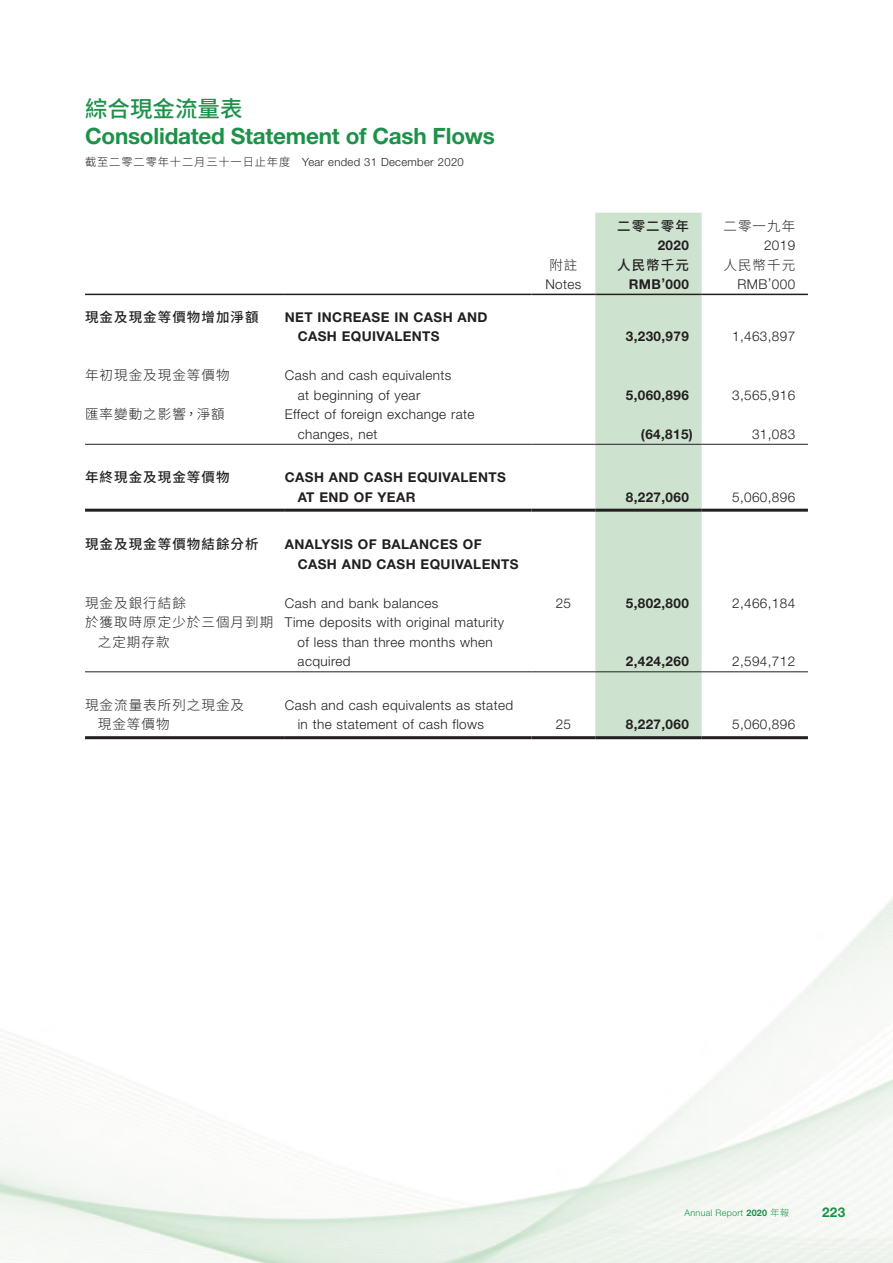
<style>
.page{position:relative;width:893px;height:1263px;background:#fff}
.page>*{position:absolute;margin:0;border:0;box-sizing:border-box;transform-origin:0 0}
.t1{font:700 22.5px "Helvetica Neue LT Std";letter-spacing:-.01em;color:#1c9149}
.t2{font:500 22.5px "Source Han Sans TC";color:#1c9149}
.Body_Text{font:300 13.5px/19.5px "Helvetica Neue LT Std";letter-spacing:.03em;color:#231f20}
.Body_Text-2{font:700 13.5px/19.5px "Helvetica Neue LT Std";letter-spacing:.03em;color:#231f20}
.Body_Text-3{font:300 13.5px/19.5px "Source Han Sans TC";letter-spacing:.08em;color:#231f20}
.Body_Text-4{font:500 13.5px "Source Han Sans TC";letter-spacing:.08em;color:#231f20}
.t3{font:700 13.5px "Helvetica Neue LT Std";color:#1c9149}
.t4{font:300 11.25px "Helvetica Neue LT Std";letter-spacing:.03em;color:#231f20}
.t5{font:300 9px "Helvetica Neue LT Std";letter-spacing:.03em;color:#1c9149}
.s1{font-family:"Source Han Sans TC"}
.s2{font-weight:700}
</style>
<div class="page">
<div style="left:595px;top:213px;width:107px;height:523px;background:#cde3d0"></div>
<hr style="left:85px;top:294px;width:200px;height:1px;background:#231f20">
<hr style="left:285px;top:294px;width:246px;height:1px;background:#231f20">
<hr style="left:531px;top:294px;width:64px;height:1px;background:#231f20">
<hr style="left:595px;top:294px;width:107px;height:1px;background:#231f20">
<hr style="left:702px;top:294px;width:106px;height:1px;background:#231f20">
<hr style="left:85px;top:444px;width:200px;height:1px;background:#231f20">
<hr style="left:285px;top:444px;width:246px;height:1px;background:#231f20">
<hr style="left:531px;top:444px;width:64px;height:1px;background:#231f20">
<hr style="left:595px;top:444px;width:107px;height:1px;background:#231f20">
<hr style="left:702px;top:444px;width:106px;height:1px;background:#231f20">
<hr style="left:85px;top:509px;width:200px;height:3px;background:#231f20">
<hr style="left:285px;top:509px;width:246px;height:3px;background:#231f20">
<hr style="left:531px;top:509px;width:64px;height:3px;background:#231f20">
<hr style="left:595px;top:509px;width:107px;height:3px;background:#231f20">
<hr style="left:702px;top:509px;width:106px;height:3px;background:#231f20">
<hr style="left:85px;top:671px;width:200px;height:1px;background:#231f20">
<hr style="left:285px;top:671px;width:246px;height:1px;background:#231f20">
<hr style="left:531px;top:671px;width:64px;height:1px;background:#231f20">
<hr style="left:595px;top:671px;width:107px;height:1px;background:#231f20">
<hr style="left:702px;top:671px;width:106px;height:1px;background:#231f20">
<hr style="left:85px;top:736px;width:200px;height:3px;background:#231f20">
<hr style="left:285px;top:736px;width:246px;height:3px;background:#231f20">
<hr style="left:531px;top:736px;width:64px;height:3px;background:#231f20">
<hr style="left:595px;top:736px;width:107px;height:3px;background:#231f20">
<hr style="left:702px;top:736px;width:106px;height:3px;background:#231f20">
<h1 class="t2" style="left:85px;top:96px;width:159px">綜合現金流量表</h1>
<h1 class="t1" style="left:85px;top:122px;width:411px">Consolidated Statement of Cash Flows</h1>
<p class="t4" style="left:85px;top:156px;width:380px"><span class="s1">截至二零二零年十二月三十一日止年度</span> Year ended 31 December 2020</p>
<p class="Body_Text-4" style="left:85px;top:309px;width:175px">現金及現金等價物增加淨額</p>
<p class="Body_Text-2" style="left:298px;top:307px;width:191px;text-indent:-13px">NET INCREASE IN CASH AND<br>CASH EQUIVALENTS</p>
<p class="Body_Text-3" style="left:85px;top:366px;width:146px">年初現金及現金等價物</p>
<p class="Body_Text" style="left:298px;top:365px;width:155px;text-indent:-13px">Cash and cash equivalents at beginning of year</p>
<p class="Body_Text-3" style="left:85px;top:405px;width:141px">匯率變動之影響，淨額</p>
<p class="Body_Text" style="left:298px;top:404px;width:178px;text-indent:-13px">Effect of foreign exchange rate changes, net</p>
<p class="Body_Text-4" style="left:85px;top:469px;width:146px">年終現金及現金等價物</p>
<p class="Body_Text-2" style="left:298px;top:467px;width:210px;text-indent:-13px">CASH AND CASH EQUIVALENTS<br>AT END OF YEAR</p>
<p class="Body_Text-4" style="left:617px;top:218px;width:73px">二零二零年</p>
<p class="Body_Text-3" style="left:723px;top:216px;width:73px">二零一九年</p>
<p class="Body_Text-2" style="left:658px;top:235px;width:33px">2020</p>
<p class="Body_Text" style="left:764px;top:235px;width:33px">2019</p>
<p class="Body_Text-3" style="left:549px;top:255px;width:30px">附註</p>
<p class="Body_Text-4" style="left:617px;top:257px;width:73px">人民幣千元</p>
<p class="Body_Text-3" style="left:723px;top:255px;width:73px">人民幣千元</p>
<p class="Body_Text" style="left:545px;top:274px;width:38px">Notes</p>
<p class="Body_Text-2" style="left:629px;top:274px;width:62px">RMB’000</p>
<p class="Body_Text" style="left:737px;top:274px;width:59px">RMB’000</p>
<p class="Body_Text-2" style="left:626px;top:326px;width:65px">3,230,979</p>
<p class="Body_Text" style="left:732px;top:326px;width:65px">1,463,897</p>
<p class="Body_Text-2" style="left:626px;top:385px;width:65px">5,060,896</p>
<p class="Body_Text" style="left:732px;top:385px;width:65px">3,565,916</p>
<p class="Body_Text-2" style="left:641px;top:424px;width:53px">(64,815)</p>
<p class="Body_Text" style="left:752px;top:424px;width:45px">31,083</p>
<p class="Body_Text-2" style="left:626px;top:487px;width:65px">8,227,060</p>
<p class="Body_Text" style="left:732px;top:487px;width:65px">5,060,896</p>
<p class="Body_Text-4" style="left:85px;top:536px;width:175px">現金及現金等價物結餘分析</p>
<p class="Body_Text-2" style="left:298px;top:534px;width:222px;text-indent:-13px">ANALYSIS OF BALANCES OF<br>CASH AND CASH EQUIVALENTS</p>
<p class="Body_Text-3" style="left:85px;top:593px;width:102px">現金及銀行結餘</p>
<p class="Body_Text" style="left:285px;top:593px;width:155px">Cash and bank balances</p>
<p class="Body_Text" style="left:556px;top:593px;width:17px">25</p>
<p class="Body_Text-2" style="left:626px;top:593px;width:65px">5,802,800</p>
<p class="Body_Text" style="left:732px;top:593px;width:65px">2,466,184</p>
<p class="Body_Text-3" style="left:98px;top:613px;width:177px;text-indent:-13px">於獲取時原定少於三個月到期之定期存款</p>
<p class="Body_Text" style="left:298px;top:612px;width:208px;text-indent:-13px">Time deposits with original maturity of less than three months when acquired</p>
<p class="Body_Text-2" style="left:626px;top:651px;width:65px">2,424,260</p>
<p class="Body_Text" style="left:732px;top:651px;width:65px">2,594,712</p>
<p class="Body_Text-3" style="left:98px;top:695px;width:148px;text-indent:-13px">現金流量表所列之現金及現金等價物</p>
<p class="Body_Text" style="left:298px;top:695px;width:217px;text-indent:-13px">Cash and cash equivalents as stated in the statement of cash flows</p>
<p class="Body_Text" style="left:556px;top:714px;width:17px">25</p>
<p class="Body_Text-2" style="left:626px;top:714px;width:65px">8,227,060</p>
<p class="Body_Text" style="left:732px;top:714px;width:65px">5,060,896</p>
<p class="t5" style="left:685px;top:1207px;width:106px">Annual Report <span class="s2">2020</span> <span class="s1">年報</span></p>
<p class="t3" style="left:822px;top:1203px;width:25px">223</p>
</div>
